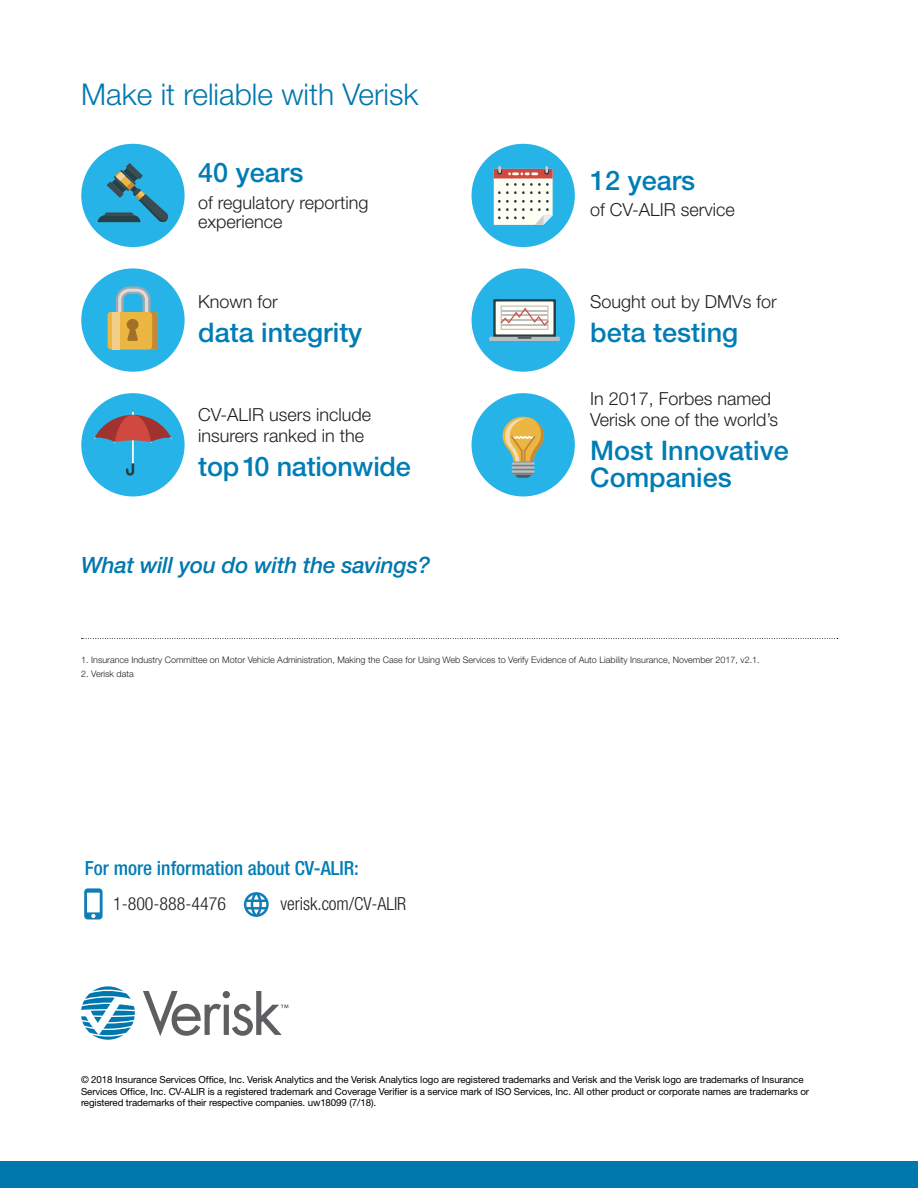
<style>
.page{position:relative;width:918px;height:1188px;background:#fff}
.page>*{position:absolute;margin:0;border:0;box-sizing:border-box;transform-origin:0 0}
.Subhead_B{font:300 30px "Helvetica Neue";color:#0078ae}
.Body{font:500 27px/27px "Helvetica Neue";color:#007db5}
.Intro_Paragraph{font:italic 500 22.5px "Helvetica Neue";letter-spacing:-.01em;color:#0078ae}
.t1{font:500 condensed 19.5px "Helvetica Neue";color:#007db5}
.Body-2{font:300 18px/21px "Helvetica Neue";color:#231f20}
.t2{font:300 condensed 18px "Helvetica Neue";color:#231f20}
.t3{font:9.75px/11.2px "Helvetica Neue";letter-spacing:-.01em;color:#000}
.t4{font:300 9px "Helvetica Neue";color:#231f20}
</style>
<div class="page">
<div style="left:0;top:1162px;width:918px;height:26px;background:#0078ae"></div>
<svg style="left:81px;top:986px;width:54px;height:54px"></svg>
<svg style="left:143px;top:991px;width:145px;height:45px"></svg>
<svg style="left:81px;top:638px;width:757px;height:1px"></svg>
<svg style="left:84px;top:888px;width:19px;height:31px"></svg>
<svg style="left:244px;top:892px;width:25px;height:25px"></svg>
<div style="left:81px;top:144px;width:104px;height:103px;background:#26b3e8;border-radius:50%"></div>
<svg style="left:98px;top:163px;width:71px;height:60px"></svg>
<div style="left:472px;top:393px;width:103px;height:103px;background:#26b3e8;border-radius:50%"></div>
<svg style="left:502px;top:417px;width:42px;height:61px"></svg>
<svg style="left:513px;top:462px;width:20px;height:13px"></svg>
<hr style="left:513px;top:463px;width:20px;height:3px;background:#757d82">
<hr style="left:512px;top:462px;width:23px;height:3px;background:#bdbec0">
<hr style="left:513px;top:467px;width:20px;height:3px;background:#757d82">
<hr style="left:512px;top:466px;width:23px;height:3px;background:#bdbec0">
<hr style="left:513px;top:471px;width:20px;height:3px;background:#757d82">
<hr style="left:512px;top:470px;width:23px;height:3px;background:#bdbec0">
<div style="left:472px;top:268px;width:103px;height:104px;background:#26b3e8;border-radius:50%"></div>
<svg style="left:493px;top:299px;width:63px;height:39px"></svg>
<div style="left:496px;top:301px;width:57px;height:33px;background:#fffef6"></div>
<hr style="left:489px;top:337px;width:71px;height:4px;background:#bdbec0">
<svg style="left:518px;top:337px;width:13px;height:2px"></svg>
<svg style="left:501px;top:306px;width:48px;height:24px"></svg>
<div style="left:472px;top:144px;width:103px;height:103px;background:#26b3e8;border-radius:50%"></div>
<svg style="left:494px;top:166px;width:59px;height:59px;background:#ddd4d0"></svg>
<div style="left:81px;top:393px;width:104px;height:103px;background:#26b3e8;border-radius:50%"></div>
<hr style="left:132px;top:412px;width:2px;height:54px;background:#fffef4">
<svg style="left:126px;top:463px;width:8px;height:13px"></svg>
<svg style="left:94px;top:415px;width:78px;height:28px"></svg>
<div style="left:81px;top:268px;width:104px;height:104px;background:#26b3e8;border-radius:50%"></div>
<div style="left:108px;top:312px;width:50px;height:38px;background:#ebb641;border-radius:4px"></div>
<div style="left:112px;top:312px;width:8px;height:38px;background:#f1ce89"></div>
<svg style="left:116px;top:286px;width:42px;height:64px"></svg>
<p class="Subhead_B" style="left:81px;top:76px;width:339px">Make it reliable with Verisk</p>
<p class="Body" style="left:198px;top:159px;width:107px">40 years</p>
<p class="Body-2" style="left:198px;top:192px;width:172px;line-height:19.5px">of regulatory reporting experience</p>
<p class="Body-2" style="left:198px;top:291px;width:81px">Known for</p>
<p class="Body" style="left:198px;top:318px;width:166px">data integrity</p>
<p class="Body-2" style="left:198px;top:404px;width:175px">CV-ALIR users include insurers ranked in the</p>
<p class="Body" style="left:198px;top:452px;width:214px">top 10 nationwide</p>
<p class="Intro_Paragraph" style="left:81px;top:551px;width:350px">What will you do with the savings?</p>
<p class="Body" style="left:590px;top:167px;width:107px">12 years</p>
<p class="Body-2" style="left:590px;top:199px;width:146px">of CV-ALIR service</p>
<p class="Body-2" style="left:590px;top:291px;width:188px">Sought out by DMVs for</p>
<p class="Body" style="left:590px;top:318px;width:150px">beta testing</p>
<p class="Body-2" style="left:590px;top:388px;width:190px">In 2017, Forbes named<br>Verisk one of the world’s</p>
<p class="Body" style="left:590px;top:436px;width:200px">Most Innovative<br>Companies</p>
<p class="t4" style="left:81px;top:655px;width:680px">1. Insurance Industry Committee on Motor Vehicle Administration, Making the Case for Using Web Services to Verify Evidence of Auto Liability Insurance, November 2017, v2.1.</p>
<p class="t4" style="left:81px;top:668px;width:54px">2. Verisk data</p>
<p class="t1" style="left:85px;top:857px;width:276px">For more information about CV-ALIR:</p>
<p class="t2" style="left:113px;top:894px;width:115px">1-800-888-4476</p>
<p class="t2" style="left:280px;top:894px;width:127px">verisk.com/CV-ALIR</p>
<p class="t3" style="left:81px;top:1074px;width:730px">© 2018 Insurance Services Office, Inc. Verisk Analytics and the Verisk Analytics logo are registered trademarks and Verisk and the Verisk logo are trademarks of Insurance<br>Services Office, Inc. CV-ALIR is a registered trademark and Coverage Verifier is a service mark of ISO Services, Inc. All other product or corporate names are trademarks or registered trademarks of their respective companies. uw18099 (7/18).</p>
</div>
